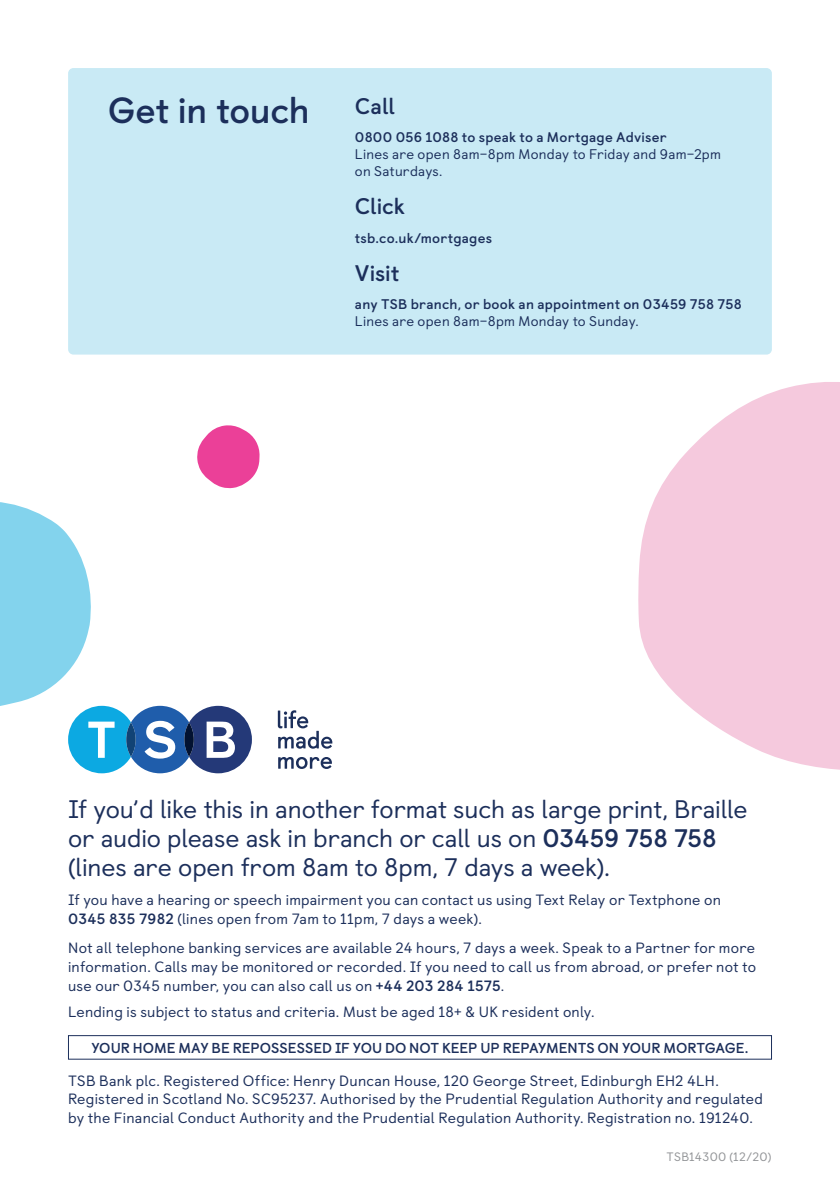
<style>
.page{position:relative;width:840px;height:1191px;background:#fff}
.page>*{position:absolute;margin:0;border:0;box-sizing:border-box;transform-origin:0 0}
.t1{font:700 36.4px "TSB Castledown";letter-spacing:-.01em;color:#1c2f5b}
.t2{font:25.4px/29px "TSB Castledown";letter-spacing:-.005em;color:#1c2f5b}
.t3{font:700 22.6px "TSB Castledown";letter-spacing:-.005em;color:#1c2f5b}
.Body{font:15px/18.6px "TSB Castledown";letter-spacing:.015em;color:#1c2f5b}
.Body-2{font:700 14.4px "TSB Castledown";color:#1c2f5b}
.Body-3{font:700 14px/16.8px "TSB Castledown";letter-spacing:.015em;color:#1c2f5b}
.Body-4{font:14px/16.8px "TSB Castledown";letter-spacing:.02em;color:#1c2f5b}
.ParaStyle15-Leading{font:12.2px "TSB Castledown";letter-spacing:.02em;color:#939598}
.s1{font-weight:700}
.s2{font-weight:400}
</style>
<div class="page">
<svg style="left:278px;top:757px;width:54px;height:12px"></svg>
<svg style="left:278px;top:710px;width:54px;height:38px"></svg>
<div style="left:68px;top:68px;width:703px;height:286px;background:#c9eaf5;border-radius:5px"></div>
<div style="left:68px;top:1035px;width:703px;height:24px;border:1px solid #1c2f5b"></div>
<svg style="left:638px;top:382px;width:201px;height:388px;fill:#f5c9dd"></svg>
<svg style="left:197px;top:425px;width:62px;height:63px"></svg>
<svg style="left:0;top:502px;width:252px;height:271px"></svg>
<p class="t1" style="left:108px;top:88px;width:203px">Get in touch</p>
<p class="t3" style="left:355px;top:92px;width:42px">Call</p>
<p class="Body-4" style="left:355px;top:129px;width:367px"><span class="s1">0800 056 1088 to speak to a Mortgage Adviser<br></span>Lines are open 8am–8pm Monday to Friday and 9am–2pm on Saturdays.</p>
<p class="t3" style="left:355px;top:192px;width:52px">Click</p>
<p class="Body-3" style="left:355px;top:229px;width:139px">tsb.co.uk/mortgages</p>
<p class="t3" style="left:355px;top:259px;width:46px">Visit</p>
<p class="Body-3" style="left:355px;top:296px;width:388px">any TSB branch, or book an appointment on 03459 758 758<br><span class="s2">Lines are open 8am–8pm Monday to Sunday.</span></p>
<p class="t2" style="left:68px;top:795px;width:680px">If you’d like this in another format such as large print, Braille or audio please ask in branch or call us on <span class="s1">03459 758 758 </span>(lines are open from 8am to 8pm, 7 days a week).</p>
<p class="Body" style="left:68px;top:891px;width:654px">If you have a hearing or speech impairment you can contact us using Text Relay or Textphone on<br><span class="s1">0345 835 7982</span> (lines open from 7am to 11pm, 7 days a week).</p>
<p class="Body" style="left:68px;top:939px;width:689px;text-align:justify">Not all telephone banking services are available 24 hours, 7 days a week. Speak to a Partner for more information. Calls may be monitored or recorded. If you need to call us from abroad, or prefer not to use our 0345 number, you can also call us on <span class="s1">+44 203 284 1575</span>.</p>
<p class="Body" style="left:68px;top:1002px;width:527px">Lending is subject to status and criteria. Must be aged 18+ &amp; UK resident only.</p>
<p class="Body-2" style="left:91px;top:1039px;width:658px">YOUR HOME MAY BE REPOSSESSED IF YOU DO NOT KEEP UP REPAYMENTS ON YOUR MORTGAGE.</p>
<p class="Body" style="left:68px;top:1071px;width:695px">TSB Bank plc. Registered Office: Henry Duncan House, 120 George Street, Edinburgh EH2 4LH.<br>Registered in Scotland No. SC95237. Authorised by the Prudential Regulation Authority and regulated by the Financial Conduct Authority and the Prudential Regulation Authority. Registration no. 191240.</p>
<p class="ParaStyle15-Leading" style="left:666px;top:1149px;width:106px">TSB14300 (12/20)</p>
</div>
